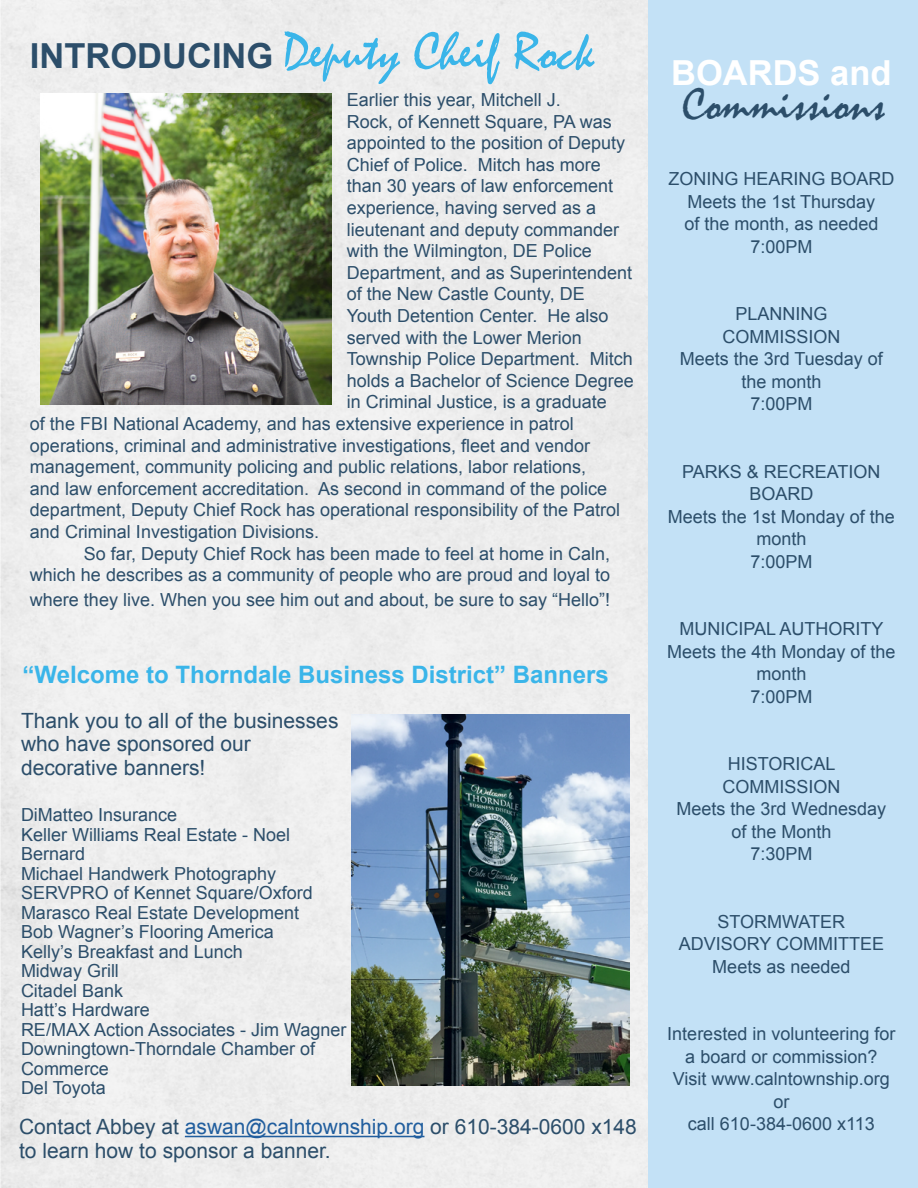
<style>
.page{position:relative;width:918px;height:1188px;background:#fff}
.page>*{position:absolute;margin:0;border:0;box-sizing:border-box;transform-origin:0 0}
.t1{font:54px "Mistral";color:#3ab5e9}
.t2{font:46.5px "Mistral";color:#2c4e6a}
.t3{font:700 34.5px "Arial";color:#fff}
.t4{font:700 24px "Arial";color:#3ab5e9}
.t5{font:21px/23.2px "Arial";color:#2c4e6a}
.t6{font:18px/22.5px "Arial";color:#2c4e6a;text-align:center}
.s1{font-family:"Arial";font-weight:700;font-size:34.5px;color:#2c4e6a}
.s2{color:#215e9e}
</style>
<div class="page">
<div style="left:0;top:0;width:648px;height:1188px;background:#eee"></div>
<div style="left:648px;top:0;width:270px;height:1188px;background:#c3e1f6"></div>
<img style="left:41px;top:93px;width:291px;height:312px">
<img style="left:351px;top:715px;width:278px;height:370px">
<hr style="left:185px;top:1136px;width:239px;height:1px;background:#215e9e">
<h1 class="t1" style="left:30px;top:19px;width:566px"><span class="s1">INTRODUCING</span> Deputy Cheif Rock</h1>
<p class="t6" style="left:347px;top:89px;width:216px">Earlier this year, Mitchell J.</p>
<p class="t6" style="left:347px;top:110px;width:266px">Rock, of Kennett Square, PA was</p>
<p class="t6" style="left:347px;top:132px;width:280px">appointed to the position of Deputy</p>
<p class="t6" style="left:347px;top:153px;width:256px">Chief of Police. Mitch has more</p>
<p class="t6" style="left:347px;top:175px;width:268px">than 30 years of law enforcement</p>
<p class="t6" style="left:347px;top:197px;width:251px">experience, having served as a</p>
<p class="t6" style="left:347px;top:218px;width:274px">lieutenant and deputy commander</p>
<p class="t6" style="left:347px;top:240px;width:247px">with the Wilmington, DE Police</p>
<p class="t6" style="left:347px;top:261px;width:287px">Department, and as Superintendent</p>
<p class="t6" style="left:347px;top:283px;width:239px">of the New Castle County, DE</p>
<p class="t6" style="left:347px;top:305px;width:263px">Youth Detention Center. He also</p>
<p class="t6" style="left:347px;top:326px;width:237px">served with the Lower Merion</p>
<p class="t6" style="left:347px;top:348px;width:288px">Township Police Department. Mitch</p>
<p class="t6" style="left:347px;top:369px;width:288px">holds a Bachelor of Science Degree</p>
<p class="t6" style="left:347px;top:391px;width:262px">in Criminal Justice, is a graduate</p>
<p class="t6" style="left:30px;top:413px;width:545px">of the FBI National Academy, and has extensive experience in patrol</p>
<p class="t6" style="left:30px;top:434px;width:562px">operations, criminal and administrative investigations, fleet and vendor</p>
<p class="t6" style="left:30px;top:456px;width:558px">management, community policing and public relations, labor relations,</p>
<p class="t6" style="left:30px;top:477px;width:579px">and law enforcement accreditation. As second in command of the police</p>
<p class="t6" style="left:30px;top:499px;width:592px">department, Deputy Chief Rock has operational responsibility of the Patrol</p>
<p class="t6" style="left:30px;top:521px;width:291px">and Criminal Investigation Divisions.</p>
<p class="t6" style="left:84px;top:542px;width:528px">So far, Deputy Chief Rock has been made to feel at home in Caln,</p>
<p class="t6" style="left:30px;top:564px;width:582px">which he describes as a community of people who are proud and loyal to</p>
<p class="t6" style="left:30px;top:589px;width:582px">where they live. When you see him out and about, be sure to say “Hello”!</p>
<h3 class="t4" style="left:22px;top:659px;width:588px">“Welcome to Thorndale Business District” Banners</h3>
<p class="t5" style="left:21px;top:710px;width:319px">Thank you to all of the businesses who have sponsored our decorative banners!</p>
<p class="t6" style="left:21px;top:805px;width:327px;line-height:19.5px;text-align:left">DiMatteo Insurance<br>Keller Williams Real Estate - Noel<br>Bernard<br>Michael Handwerk Photography<br>SERVPRO of Kennet Square/Oxford<br>Marasco Real Estate Development<br>Bob Wagner’s Flooring America<br>Kelly’s Breakfast and Lunch<br>Midway Grill<br>Citadel Bank<br>Hatt’s Hardware<br>RE/MAX Action Associates - Jim Wagner<br>Downingtown-Thorndale Chamber of<br>Commerce<br>Del Toyota</p>
<p class="t5" style="left:19px;top:1115px;width:619px;line-height:24px">Contact Abbey at <span class="s2">aswan@calntownship.org</span> or 610-384-0600 x148 to learn how to sponsor a banner.</p>
<h3 class="t3" style="left:671px;top:50px;width:222px">BOARDS and</h3>
<h2 class="t2" style="left:683px;top:77px;width:204px">Commissions</h2>
<p class="t6" style="left:668px;top:168px;width:228px">ZONING HEARING BOARD<br>Meets the 1st Thursday<br>of the month, as needed<br>7:00PM</p>
<p class="t6" style="left:680px;top:303px;width:205px">PLANNING<br>COMMISSION<br>Meets the 3rd Tuesday of the month<br>7:00PM</p>
<p class="t6" style="left:668px;top:460px;width:229px">PARKS &amp; RECREATION<br>BOARD<br>Meets the 1st Monday of the month<br>7:00PM</p>
<p class="t6" style="left:667px;top:618px;width:230px">MUNICIPAL AUTHORITY<br>Meets the 4th Monday of the month<br>7:00PM</p>
<p class="t6" style="left:676px;top:753px;width:211px">HISTORICAL<br>COMMISSION<br>Meets the 3rd Wednesday of the Month<br>7:30PM</p>
<p class="t6" style="left:679px;top:910px;width:207px">STORMWATER<br>ADVISORY COMMITTEE<br>Meets as needed</p>
<p class="t6" style="left:667px;top:1023px;width:230px">Interested in volunteering for a board or commission?<br>Visit www.calntownship.org or<br>call 610-384-0600 x113</p>
</div>
